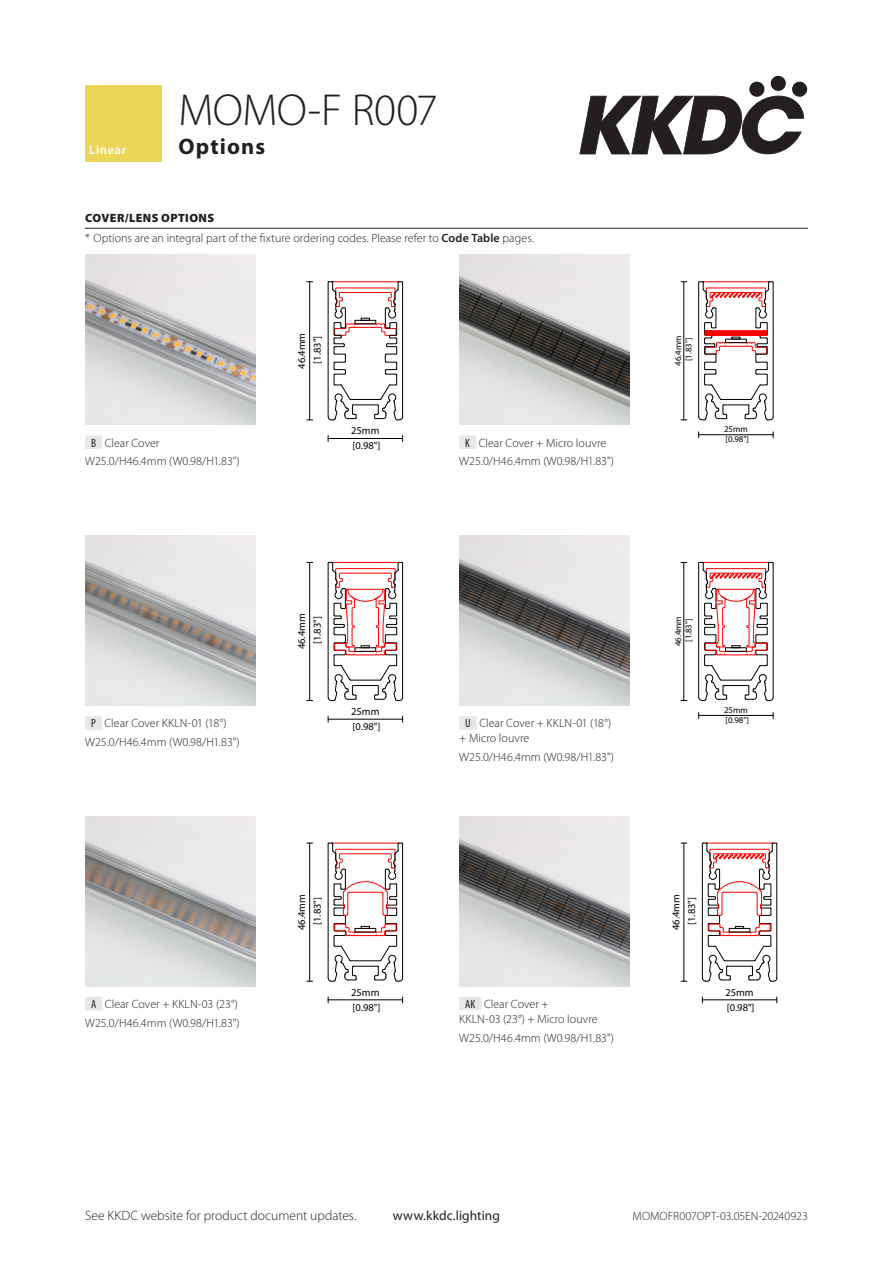
<style>
.page{position:relative;width:893px;height:1263px;background:#fff}
.page>*{position:absolute;margin:0;border:0;box-sizing:border-box;transform-origin:0 0}
.Product_Title{font:300 45px "Myriad Pro";letter-spacing:-.015em;color:#231f20}
.title_line2{font:700 22.5px "Myriad Pro";letter-spacing:.05em;color:#231f20}
.t1{font:300 13.5px "Myriad Pro";color:#231f20}
.t2{font:13.5px "Myriad Pro";letter-spacing:.005em;color:#231f20}
.t3{font:600 12.75px "Myriad Pro";letter-spacing:.04em;color:#fff}
.body{font:300 12px "Myriad Pro";letter-spacing:.005em;color:#231f20}
.Cover_lens_option{font:300 12px/15px "Myriad Pro";letter-spacing:.005em;color:#231f20}
.Section_sub_text{font:300 12px "Myriad Pro";letter-spacing:.005em;color:#231f20}
.Section_heading_top{font:900 12px "Myriad Pro";letter-spacing:.035em;color:#231f20}
.Cover_lens_option-2{font:condensed 12px "Myriad Pro";color:#231f20}
.t4{font:10.5px/15.5px "Myriad Pro";color:#000;text-align:center}
.t5{font:8.85px/10.1px "Myriad Pro";color:#000;text-align:center}
.s1{font-weight:600}
.s2{font-weight:400;font-stretch:condensed}
</style>
<div class="page">
<svg style="left:579px;top:96px;width:225px;height:58px"></svg>
<svg style="left:749px;top:81px;width:16px;height:16px"></svg>
<div style="left:770px;top:76px;width:16px;height:15px;background:#231f20;border-radius:50%"></div>
<div style="left:792px;top:81px;width:15px;height:16px;background:#231f20;border-radius:50%"></div>
<hr style="left:85px;top:228px;width:723px;height:1px;background:#231f20">
<img style="left:85px;top:255px;width:170px;height:170px">
<svg style="left:328px;top:281px;width:75px;height:140px"></svg>
<hr style="left:309px;top:282px;width:1px;height:138px;background:#000">
<hr style="left:328px;top:438px;width:75px;height:1px;background:#000">
<img style="left:459px;top:255px;width:170px;height:170px">
<hr style="left:683px;top:282px;width:1px;height:138px;background:#000">
<hr style="left:699px;top:434px;width:74px;height:1px;background:#000">
<svg style="left:698px;top:281px;width:76px;height:140px"></svg>
<hr style="left:705px;top:335px;width:62px;height:1px;background:#f00">
<div style="left:705px;top:331px;width:62px;height:4px;border:1px solid #f00"></div>
<div style="left:85px;top:435px;width:17px;height:14px;background:#e6e7e9"></div>
<div style="left:459px;top:435px;width:17px;height:14px;background:#e6e7e9"></div>
<img style="left:85px;top:535px;width:170px;height:171px">
<svg style="left:328px;top:562px;width:75px;height:139px"></svg>
<div style="left:355px;top:647px;width:21px;height:5px;border:1px solid #000"></div>
<hr style="left:309px;top:562px;width:1px;height:138px;background:#000">
<hr style="left:328px;top:719px;width:75px;height:1px;background:#000">
<img style="left:459px;top:535px;width:170px;height:171px">
<svg style="left:698px;top:562px;width:76px;height:139px"></svg>
<hr style="left:683px;top:562px;width:1px;height:138px;background:#000">
<hr style="left:699px;top:715px;width:74px;height:1px;background:#000">
<div style="left:85px;top:716px;width:17px;height:14px;background:#e6e7e9"></div>
<div style="left:459px;top:716px;width:18px;height:14px;background:#e6e7e9"></div>
<img style="left:85px;top:816px;width:170px;height:170px">
<svg style="left:328px;top:842px;width:75px;height:140px"></svg>
<hr style="left:309px;top:843px;width:1px;height:138px;background:#000">
<hr style="left:328px;top:999px;width:75px;height:1px;background:#000">
<img style="left:459px;top:816px;width:170px;height:170px">
<svg style="left:702px;top:842px;width:75px;height:140px"></svg>
<hr style="left:684px;top:843px;width:1px;height:138px;background:#000">
<hr style="left:702px;top:999px;width:75px;height:1px;background:#000">
<div style="left:85px;top:997px;width:17px;height:13px;background:#e6e7e9"></div>
<div style="left:459px;top:997px;width:22px;height:13px;background:#e6e7e9"></div>
<div style="left:85px;top:85px;width:77px;height:77px;background:#ebd659"></div>
<p class="t3" style="left:89px;top:142px;width:38px">Linear</p>
<p class="Product_Title" style="left:179px;top:83px;width:261px">MOMO-F R007</p>
<p class="title_line2" style="left:179px;top:132px;width:88px">Options</p>
<p class="Section_heading_top" style="left:85px;top:210px;width:131px">COVER/LENS OPTIONS</p>
<p class="Section_sub_text" style="left:85px;top:231px;width:451px">* Options are an integral part of the fixture ordering codes. Please refer to <span class="s1">Code Table</span> pages.</p>
<p class="Cover_lens_option" style="left:91px;top:435px;width:70px"><span class="s2">B</span> Clear Cover</p>
<p class="body" style="left:85px;top:454px;width:156px">W25.0/H46.4mm (W0.98/H1.83")</p>
<p class="Cover_lens_option" style="left:91px;top:716px;width:137px"><span class="s2">P</span> Clear Cover KKLN-01 (18°)</p>
<p class="body" style="left:85px;top:735px;width:156px">W25.0/H46.4mm (W0.98/H1.83")</p>
<p class="t4" style="left:294px;top:369px;width:37px;rotate:-90deg">46.4mm [1.83"]</p>
<p class="t4" style="left:351px;top:423px;width:31px;line-height:14.9px;text-align:left">25mm [0.98"]</p>
<p class="t4" style="left:294px;top:649px;width:37px;rotate:-90deg">46.4mm [1.83"]</p>
<p class="t4" style="left:351px;top:704px;width:31px;line-height:14.9px;text-align:left">25mm [0.98"]</p>
<p class="t4" style="left:294px;top:930px;width:37px;rotate:-90deg">46.4mm [1.83"]</p>
<p class="Cover_lens_option" style="left:465px;top:435px;width:143px"><span class="s2">K</span> Clear Cover + Micro louvre</p>
<p class="body" style="left:459px;top:454px;width:156px">W25.0/H46.4mm (W0.98/H1.83")</p>
<p class="Cover_lens_option" style="left:459px;top:716px;width:153px;text-indent:6px"><span class="s2">U</span> Clear Cover + KKLN-01 (18°) + Micro louvre</p>
<p class="body" style="left:459px;top:750px;width:156px">W25.0/H46.4mm (W0.98/H1.83")</p>
<p class="t5" style="left:673px;top:366px;width:32px;rotate:-90deg">46.4mm [1.83"]</p>
<p class="t5" style="left:724px;top:424px;width:26px;text-align:left">25mm [0.98"]</p>
<p class="t5" style="left:673px;top:646px;width:32px;rotate:-90deg">46.4mm [1.83"]</p>
<p class="t5" style="left:724px;top:705px;width:26px;text-align:left">25mm [0.98"]</p>
<p class="t4" style="left:668px;top:930px;width:37px;rotate:-90deg">46.4mm [1.83"]</p>
<p class="t4" style="left:351px;top:985px;width:31px;line-height:14.9px;text-align:left">25mm [0.98"]</p>
<p class="t4" style="left:725px;top:984px;width:30px">25mm</p>
<p class="Cover_lens_option" style="left:105px;top:996px;width:134px">Clear Cover + KKLN-03 (23°)</p>
<p class="body" style="left:85px;top:1015px;width:156px">W25.0/H46.4mm (W0.98/H1.83")</p>
<p class="Cover_lens_option" style="left:459px;top:996px;width:140px;text-indent:6px"><span class="s2">AK</span> Clear Cover +<br>KKLN-03 (23°) + Micro louvre</p>
<p class="body" style="left:459px;top:1030px;width:156px">W25.0/H46.4mm (W0.98/H1.83")</p>
<p class="Cover_lens_option-2" style="left:91px;top:997px;width:7px">A</p>
<p class="t4" style="left:727px;top:999px;width:29px">[0.98"]</p>
<p class="t1" style="left:85px;top:1208px;width:273px">See KKDC website for product document updates.</p>
<p class="t2" style="left:393px;top:1207px;width:109px">www.kkdc.lighting</p>
<p class="Section_sub_text" style="left:633px;top:1209px;width:177px">MOMOFR007OPT-03.05EN-20240923</p>
</div>
